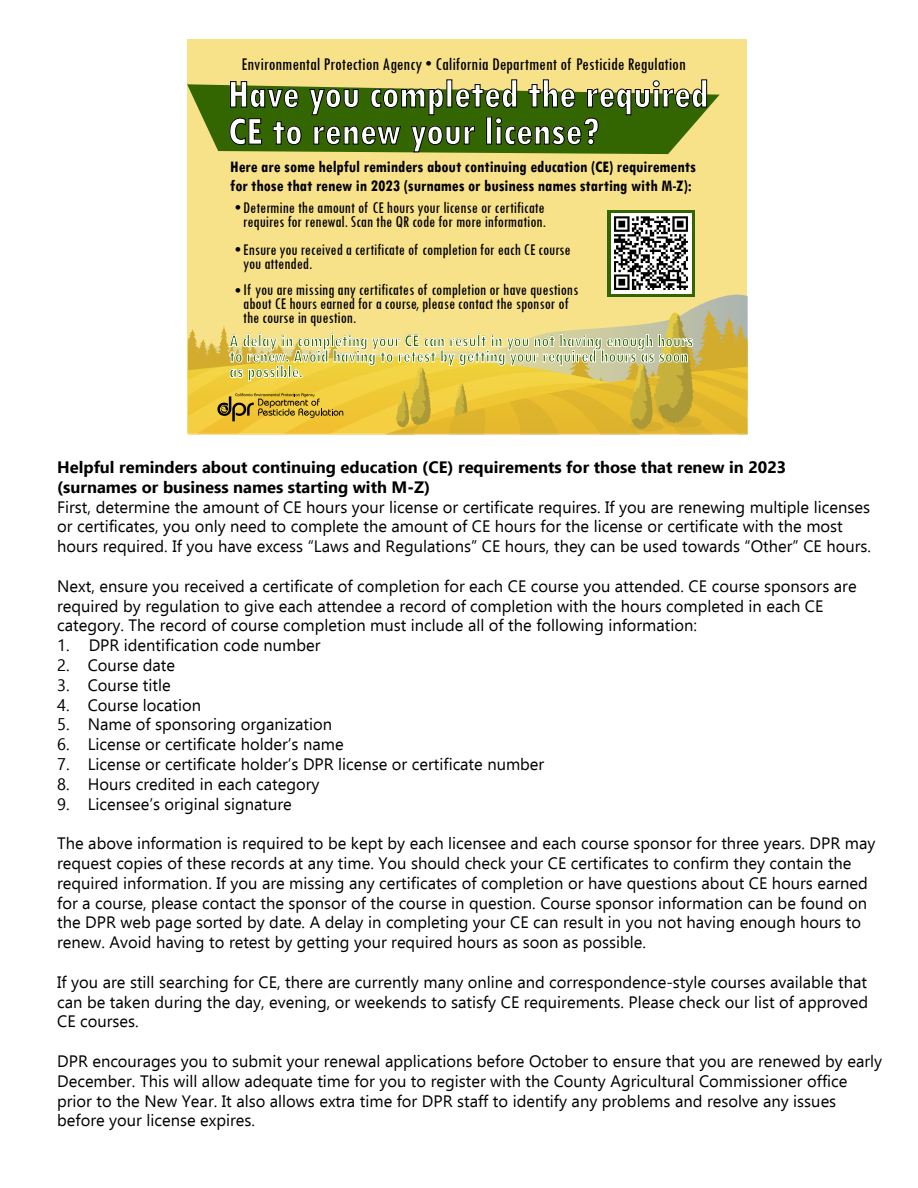
<style>
.page{position:relative;width:918px;height:1188px;background:#fff}
.page>*{position:absolute;margin:0;border:0;box-sizing:border-box;transform-origin:0 0}
.t1{font:700 condensed 41.7px/37px "Tw Cen";color:#fff}
.t2{font:700 condensed 18.6px/15.5px "Tw Cen";color:#360}
.t3{font:condensed 18.6px "Tw Cen";color:#000}
.t4{font:condensed 16.95px/14px "Tw Cen";color:#000}
.t5{font:700 condensed 16.95px/18.6px "Tw Cen";color:#000}
.t6{font:16.5px/19.8px "Ebrima";color:#000}
.t7{font:700 16.5px/19.8px "Ebrima";color:#000}
.s1{font-size:18.6px}
</style>
<div class="page">
<div style="left:187px;top:40px;width:559px;height:393px;background:#f7e289"></div>
<svg style="left:607px;top:295px;width:141px;height:14px"></svg>
<svg style="left:187px;top:79px;width:533px;height:75px"></svg>
<svg style="left:188px;top:309px;width:560px;height:126px"></svg>
<div style="left:608px;top:210px;width:87px;height:87px;background:linear-gradient(to right,#360,#360)"></div>
<img style="left:612px;top:213px;width:79px;height:80px">
<p class="t3" style="left:241px;top:53px;width:446px">Environmental Protection Agency • California Department of Pesticide Regulation</p>
<h1 class="t1" style="left:228px;top:74px;width:482px">Have you completed the required<br>CE to renew your license?</h1>
<p class="t5" style="left:230px;top:157px;width:467px">Here are some helpful reminders about continuing education (CE) requirements for those that renew in 2023 (surnames or business names starting with M-Z):</p>
<p class="t4" style="left:235px;top:201px;width:313px;text-align:center"><span class="s1">•</span>Determine the amount of CE hours your license or certificate requires for renewal. Scan the QR code for more information.</p>
<p class="t4" style="left:243px;top:242px;width:329px;text-indent:-9px"><span class="s1">•</span>Ensure you received a certificate of completion for each CE course you attended.</p>
<p class="t4" style="left:243px;top:282px;width:337px;text-indent:-9px"><span class="s1">•</span>If you are missing any certificates of completion or have questions about CE hours earned for a course, please contact the sponsor of the course in question.</p>
<p class="t2" style="left:229px;top:332px;width:465px">A delay in completing your CE can result in you not having enough hours to renew. Avoid having to retest by getting your required hours as soon as possible.</p>
<p class="t7" style="left:57px;top:456px;width:731px">Helpful reminders about continuing education (CE) requirements for those that renew in 2023 (surnames or business names starting with M-Z)</p>
<p class="t6" style="left:57px;top:496px;width:815px">First, determine the amount of CE hours your license or certificate requires. If you are renewing multiple licenses or certificates, you only need to complete the amount of CE hours for the license or certificate with the most hours required. If you have excess “Laws and Regulations” CE hours, they can be used towards “Other” CE hours.</p>
<p class="t6" style="left:57px;top:575px;width:801px">Next, ensure you received a certificate of completion for each CE course you attended. CE course sponsors are required by regulation to give each attendee a record of completion with the hours completed in each CE category. The record of course completion must include all of the following information:</p>
<p class="t6" style="left:57px;top:635px;width:265px">1. DPR identification code number</p>
<p class="t6" style="left:57px;top:655px;width:120px">2. Course date</p>
<p class="t6" style="left:57px;top:674px;width:115px">3. Course title</p>
<p class="t6" style="left:57px;top:694px;width:145px">4. Course location</p>
<p class="t6" style="left:57px;top:714px;width:277px">5. Name of sponsoring organization</p>
<p class="t6" style="left:57px;top:734px;width:288px">6. License or certificate holder’s name</p>
<p class="t6" style="left:57px;top:754px;width:489px">7. License or certificate holder’s DPR license or certificate number</p>
<p class="t6" style="left:57px;top:773px;width:264px">8. Hours credited in each category</p>
<p class="t6" style="left:57px;top:793px;width:236px">9. Licensee’s original signature</p>
<p class="t6" style="left:57px;top:833px;width:820px">The above information is required to be kept by each licensee and each course sponsor for three years. DPR may request copies of these records at any time. You should check your CE certificates to confirm they contain the required information. If you are missing any certificates of completion or have questions about CE hours earned for a course, please contact the sponsor of the course in question. Course sponsor information can be found on the DPR web page sorted by date. A delay in completing your CE can result in you not having enough hours to renew. Avoid having to retest by getting your required hours as soon as possible.</p>
<p class="t6" style="left:57px;top:971px;width:812px;text-align:justify">If you are still searching for CE, there are currently many online and correspondence-style courses available that can be taken during the day, evening, or weekends to satisfy CE requirements. Please check our list of approved CE courses.</p>
<p class="t6" style="left:57px;top:1051px;width:827px">DPR encourages you to submit your renewal applications before October to ensure that you are renewed by early December. This will allow adequate time for you to register with the County Agricultural Commissioner office prior to the New Year. It also allows extra time for DPR staff to identify any problems and resolve any issues before your license expires.</p>
</div>
